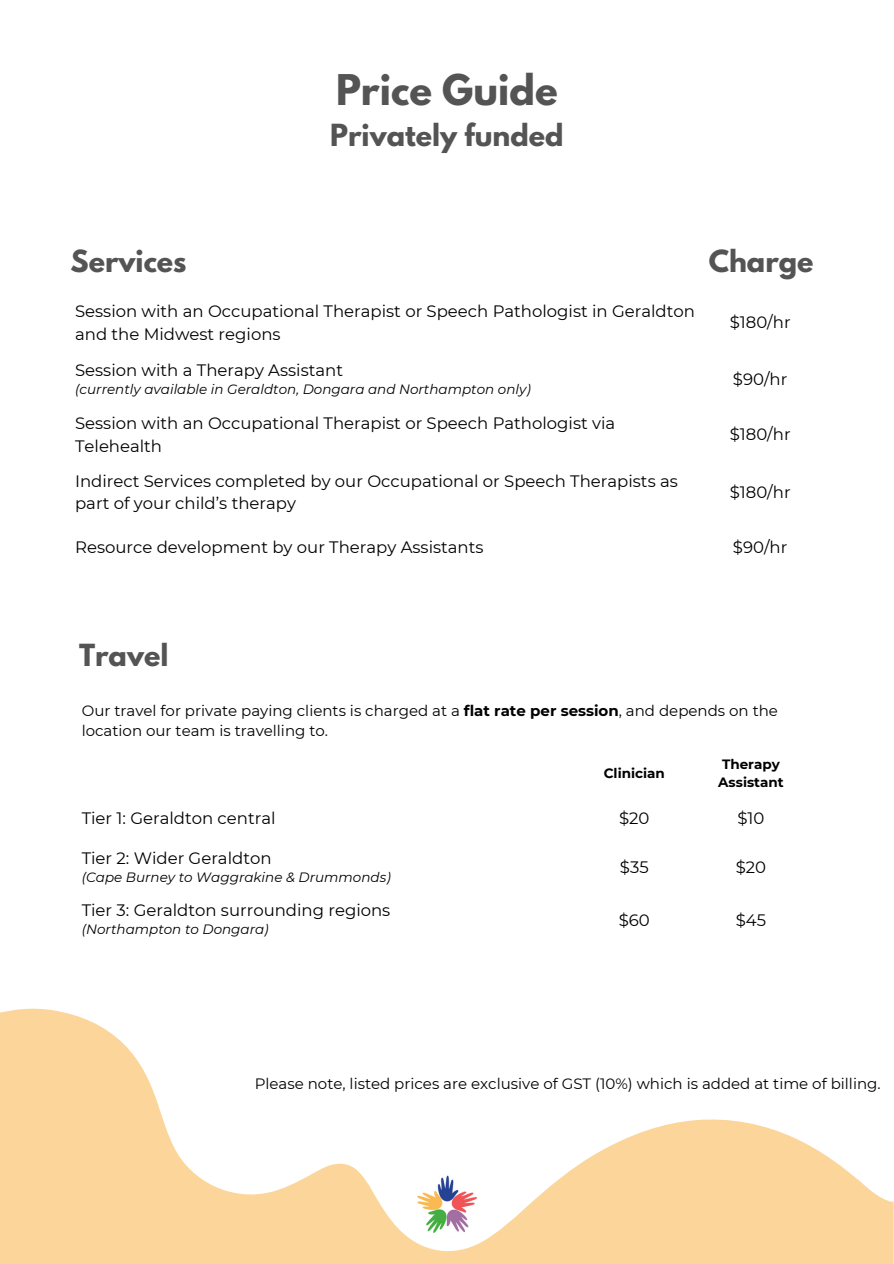
<style>
.page{position:relative;width:894px;height:1264px;background:#fff}
.page>*{position:absolute;margin:0;border:0;box-sizing:border-box;transform-origin:0 0}
.t1{font:700 37.5px "League Spartan";color:#545454}
.t2{font:700 27px "League Spartan";color:#545454}
.t3{font:16.5px/22.5px "Montserrat";color:#000}
.t4{font:15px/20.2px "Montserrat";color:#000}
.t5{font:italic 13.5px "Montserrat";color:#000}
.t6{font:700 13.5px/18px "Montserrat";color:#000}
.s1{font-weight:700}
</style>
<div class="page">
<svg style="left:0;top:1008px;width:893px;height:255px"></svg>
<p class="t1" style="left:336px;top:72px;width:223px">Price Guide</p>
<p class="t2" style="left:330px;top:122px;width:235px">Privately funded</p>
<h1 class="t2" style="left:71px;top:248px;width:117px">Services</h1>
<p class="t2" style="left:708px;top:248px;width:106px">Charge</p>
<p class="t3" style="left:75px;top:300px;width:621px">Session with an Occupational Therapist or Speech Pathologist in Geraldton and the Midwest regions</p>
<p class="t3" style="left:729px;top:311px;width:62px">$180/hr</p>
<p class="t3" style="left:75px;top:359px;width:269px">Session with a Therapy Assistant</p>
<p class="t5" style="left:75px;top:381px;width:457px">(currently available in Geraldton, Dongara and Northampton only)</p>
<p class="t3" style="left:732px;top:368px;width:56px">$90/hr</p>
<p class="t3" style="left:75px;top:412px;width:541px">Session with an Occupational Therapist or Speech Pathologist via<br>Telehealth</p>
<p class="t3" style="left:729px;top:423px;width:62px">$180/hr</p>
<p class="t3" style="left:75px;top:469px;width:604px">Indirect Services completed by our Occupational or Speech Therapists as part of your child’s therapy</p>
<p class="t3" style="left:729px;top:480px;width:62px">$180/hr</p>
<p class="t3" style="left:75px;top:536px;width:410px">Resource development by our Therapy Assistants</p>
<h1 class="t3" style="left:732px;top:536px;width:56px">$90/hr</h1>
<h1 class="t2" style="left:79px;top:641px;width:91px">Travel</h1>
<p class="t4" style="left:82px;top:700px;width:697px">Our travel for private paying clients is charged at a <span class="s1">flat rate per session</span>, and depends on the location our team is travelling to.</p>
<p class="t6" style="left:603px;top:764px;width:63px">Clinician</p>
<p class="t6" style="left:718px;top:755px;width:67px">Therapy<br>Assistant</p>
<p class="t3" style="left:82px;top:807px;width:195px">Tier 1: Geraldton central</p>
<p class="t3" style="left:619px;top:807px;width:32px">$20</p>
<p class="t3" style="left:737px;top:807px;width:29px">$10</p>
<p class="t3" style="left:82px;top:846px;width:191px">Tier 2: Wider Geraldton</p>
<p class="t5" style="left:82px;top:868px;width:310px">(Cape Burney to Waggrakine &amp; Drummonds)</p>
<p class="t3" style="left:619px;top:855px;width:30px">$35</p>
<p class="t3" style="left:735px;top:855px;width:32px">$20</p>
<p class="t3" style="left:82px;top:899px;width:310px">Tier 3: Geraldton surrounding regions</p>
<p class="t5" style="left:82px;top:921px;width:188px">(Northampton to Dongara)</p>
<p class="t3" style="left:618px;top:908px;width:33px">$60</p>
<p class="t3" style="left:735px;top:908px;width:32px">$45</p>
<p class="t4" style="left:255px;top:1073px;width:627px">Please note, listed prices are exclusive of GST (10%) which is added at time of billing.</p>
</div>
